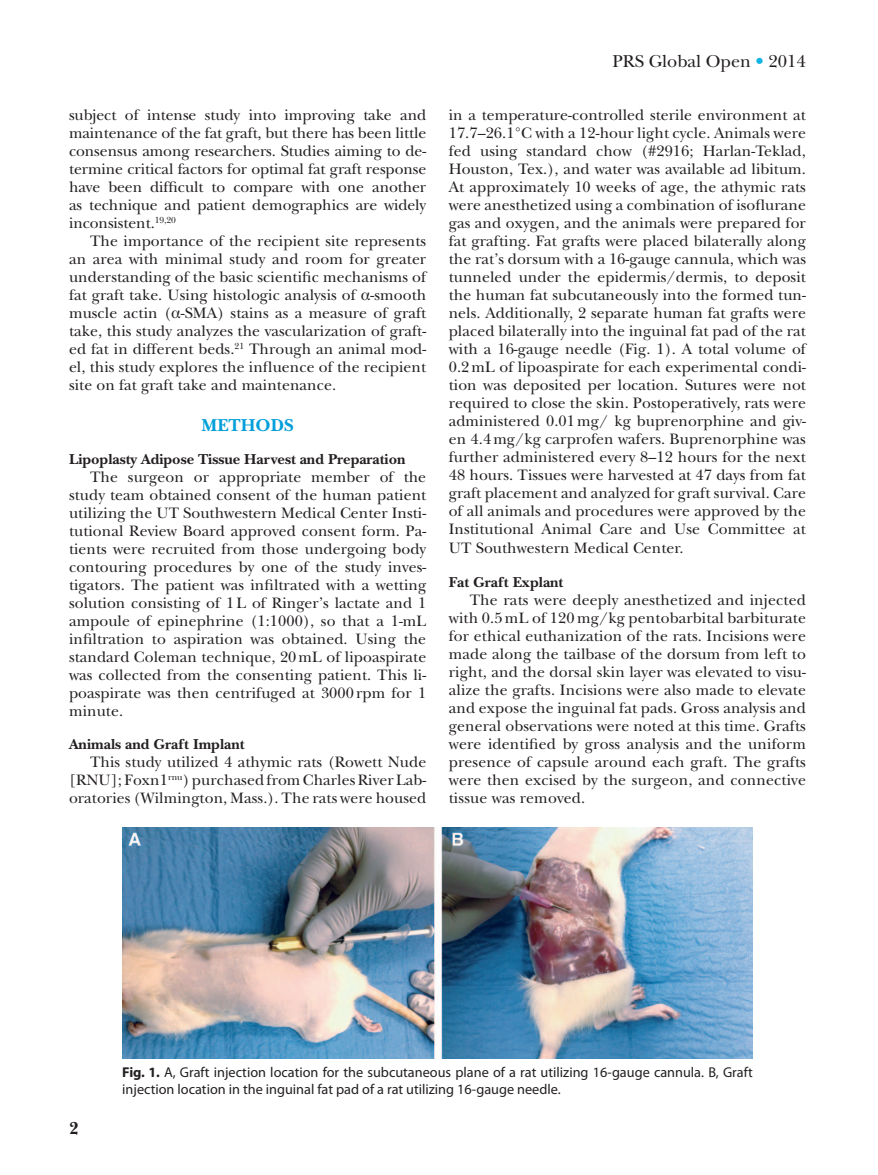
<style>
.page{position:relative;width:878px;height:1175px;background:#fff}
.page>*{position:absolute;margin:0;border:0;box-sizing:border-box;transform-origin:0 0}
.t1{font:18px "New Baskerville";color:#231f20}
.t2{font:700 18px "New Baskerville";color:#009fda}
.t3{font:700 18px "New Baskerville";color:#231f20}
.t4{font:15.75px/18px "New Baskerville";letter-spacing:.005em;color:#231f20;text-align:justify}
.t5{font:700 15px "New Baskerville";color:#231f20}
.t6{font:14.25px/16.5px "Myriad Pro";color:#231f20}
.s1{font-family:"Gandhari Unicode"}
.s2{color:#10b4e4}
.s3{font-weight:700}
</style>
<div class="page">
<img style="left:122px;top:827px;width:630px;height:231px">
<p class="t4" style="left:69px;top:105px;width:359px">subject of intense study into improving take and maintenance of the fat graft, but there has been little consensus among researchers. Studies aiming to de&shy;termine critical factors for optimal fat graft response have been difficult to compare with one another as technique and patient demographics are widely inconsistent.<sup>19,20</sup></p>
<p class="t4" style="left:69px;top:232px;width:359px;text-indent:21px">The importance of the recipient site represents an area with minimal study and room for greater understanding of the basic scientific mechanisms of fat graft take. Using histologic analysis of <span class="s1">α</span>-smooth muscle actin (<span class="s1">α</span>-SMA) stains as a measure of graft take, this study analyzes the vascularization of graft&shy;ed fat in different beds.<sup>21</sup> Through an animal mod&shy;el, this study explores the influence of the recipient site on fat graft take and maintenance.</p>
<p class="t2" style="left:201px;top:414px;width:94px">METHODS</p>
<p class="t5" style="left:69px;top:450px;width:338px">Lipoplasty Adipose Tissue Harvest and Preparation</p>
<p class="t4" style="left:69px;top:468px;width:359px;text-indent:21px">The surgeon or appropriate member of the study team obtained consent of the human patient utilizing the UT Southwestern Medical Center Insti&shy;tutional Review Board approved consent form. Pa&shy;tients were recruited from those undergoing body contouring procedures by one of the study inves&shy;tigators. The patient was infiltrated with a wetting solution consisting of 1L of Ringer’s lactate and 1 ampoule of epinephrine (1:1000), so that a 1-mL infiltration to aspiration was obtained. Using the standard Coleman technique, 20mL of lipoaspirate was collected from the consenting patient. This li&shy;poaspirate was then centrifuged at 3000 rpm for 1 minute.</p>
<p class="t5" style="left:69px;top:735px;width:177px">Animals and Graft Implant</p>
<p class="t4" style="left:69px;top:753px;width:359px;text-indent:21px">This study utilized 4 athymic rats (Rowett Nude [RNU]; Foxn1<sup>rnu</sup>) purchased from Charles River Lab&shy;oratories (Wilmington, Mass.). The rats were housed</p>
<p class="t1" style="left:612px;top:51px;width:195px">PRS Global Open <span class="s2">•</span> 2014</p>
<p class="t4" style="left:448px;top:105px;width:359px">in a temperature-controlled sterile environment at 17.7–26.1°C with a 12-hour light cycle. Animals were fed using standard chow (#2916; Harlan-Teklad, Houston, Tex.), and water was available ad libitum.<br>At approximately 10 weeks of age, the athymic rats were anesthetized using a combination of isoflurane gas and oxygen, and the animals were prepared for fat grafting. Fat grafts were placed bilaterally along the rat’s dorsum with a 16-gauge cannula, which was tunneled under the epidermis/dermis, to deposit the human fat subcutaneously into the formed tun&shy;nels. Additionally, 2 separate human fat grafts were placed bilaterally into the inguinal fat pad of the rat with a 16-gauge needle (Fig. 1). A total volume of 0.2mL of lipoaspirate for each experimental condi&shy;tion was deposited per location. Sutures were not required to close the skin. Postoperatively, rats were administered 0.01mg/ kg buprenorphine and giv&shy;en 4.4mg/kg carprofen wafers. Buprenorphine was further administered every 8–12 hours for the next 48 hours. Tissues were harvested at 47 days from fat graft placement and analyzed for graft survival. Care of all animals and procedures were approved by the Institutional Animal Care and Use Committee at UT Southwestern Medical Center.</p>
<p class="t5" style="left:448px;top:573px;width:116px">Fat Graft Explant</p>
<p class="t4" style="left:449px;top:591px;width:359px;text-indent:21px">The rats were deeply anesthetized and injected with 0.5 mL of 120 mg/kg pentobarbital barbiturate for ethical euthanization of the rats. Incisions were made along the tailbase of the dorsum from left to right, and the dorsal skin layer was elevated to visu&shy;alize the grafts. Incisions were also made to elevate and expose the inguinal fat pads. Gross analysis and general observations were noted at this time. Grafts were identified by gross analysis and the uniform presence of capsule around each graft. The grafts were then excised by the surgeon, and connective tissue was removed.</p>
<p class="t3" style="left:69px;top:1118px;width:11px">2</p>
<p class="t6" style="left:122px;top:1064px;width:632px"><span class="s3">Fig. 1.</span> A, Graft injection location for the subcutaneous plane of a rat utilizing 16-gauge cannula. B, Graft injection location in the inguinal fat pad of a rat utilizing 16-gauge needle.</p>
</div>
